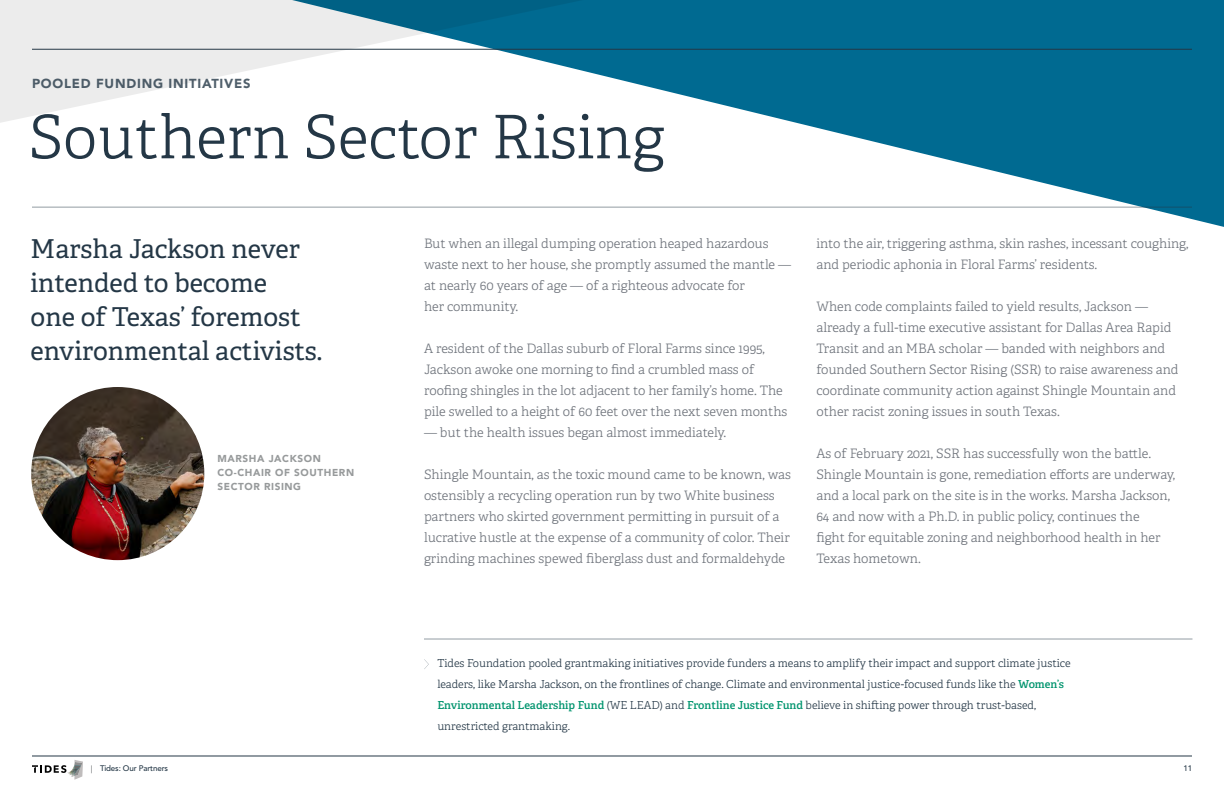
<style>
.page{position:relative;width:1224px;height:792px;background:#fff}
.page>*{position:absolute;margin:0;border:0;box-sizing:border-box;transform-origin:0 0}
.t1{font:300 60px "Adelle";color:#243746}
.t2{font:26px/34px "Adelle";color:#243746}
.t3{font:300 13px/21px "Adelle";color:#6f747c}
.t4{font:900 13px "Avenir LT Pro";letter-spacing:.06em;color:#243746}
.t5{font:300 11px/21px "Adelle";color:#243746}
.t6{font:900 10px/14px "Avenir LT Pro";letter-spacing:.06em;color:#979a9b}
.t7{font:500 8px "Avenir LT Pro";letter-spacing:-.015em;color:#243746}
.s1{font-weight:600;color:#00946e}
</style>
<div class="page">
<svg style="left:32px;top:162px;width:1192px;height:65px"></svg>
<svg style="left:0;top:0;width:1224px;height:162px"></svg>
<hr style="left:32px;top:49px;width:1160px;height:1px;background:#243746">
<hr style="left:32px;top:756px;width:1160px;height:1px;background:#243746">
<svg style="left:32px;top:760px;width:51px;height:20px"></svg>
<img style="left:31px;top:387px;width:173px;height:173px;border-radius:87px">
<hr style="left:424px;top:639px;width:768px;height:1px;background:#243746">
<svg style="left:424px;top:659px;width:5px;height:10px"></svg>
<hr style="left:32px;top:207px;width:1160px;height:1px;background:#243746">
<p class="t4" style="left:32px;top:75px;width:220px">POOLED FUNDING INITIATIVES</p>
<h1 class="t1" style="left:29px;top:95px;width:637px">Southern Sector Rising</h1>
<h2 class="t2" style="left:31px;top:231px;width:293px">Marsha Jackson never intended to become<br>one of Texas’ foremost environmental activists.</h2>
<p class="t3" style="left:424px;top:233px;width:369px">But when an illegal dumping operation heaped hazardous waste next to her house, she promptly assumed the mantle — at nearly 60 years of age — of a righteous advocate for<br>her community.</p>
<p class="t3" style="left:424px;top:338px;width:365px">A resident of the Dallas suburb of Floral Farms since 1995, Jackson awoke one morning to find a crumbled mass of roofing shingles in the lot adjacent to her family’s home. The pile swelled to a height of 60 feet over the next seven months</p>
<p class="t3" style="left:424px;top:422px;width:304px">— but the health issues began almost immediately.</p>
<p class="t3" style="left:424px;top:464px;width:368px">Shingle Mountain, as the toxic mound came to be known, was ostensibly a recycling operation run by two White business partners who skirted government permitting in pursuit of a lucrative hustle at the expense of a community of color. Their grinding machines spewed fiberglass dust and formaldehyde</p>
<p class="t6" style="left:217px;top:452px;width:138px">MARSHA JACKSON<br>CO-CHAIR OF SOUTHERN<br>SECTOR RISING</p>
<p class="t3" style="left:816px;top:232px;width:374px">into the air, triggering asthma, skin rashes, incessant coughing, and periodic aphonia in Floral Farms’ residents.</p>
<p class="t3" style="left:816px;top:295px;width:364px">When code complaints failed to yield results, Jackson — already a full-time executive assistant for Dallas Area Rapid Transit and an MBA scholar — banded with neighbors and founded Southern Sector Rising (SSR) to raise awareness and coordinate community action against Shingle Mountain and other racist zoning issues in south Texas.</p>
<p class="t3" style="left:816px;top:442px;width:360px">As of February 2021, SSR has successfully won the battle.<br>Shingle Mountain is gone, remediation efforts are underway, and a local park on the site is in the works. Marsha Jackson, 64 and now with a Ph.D. in public policy, continues the<br>fight for equitable zoning and neighborhood health in her Texas hometown.</p>
<p class="t5" style="left:437px;top:653px;width:635px">Tides Foundation pooled grantmaking initiatives provide funders a means to amplify their impact and support climate justice leaders, like Marsha Jackson, on the frontlines of change. Climate and environmental justice-focused funds like the <span class="s1">Women’s Environmental Leadership Fund</span> (WE LEAD) and <span class="s1">Frontline Justice Fund</span> believe in shifting power through trust-based, unrestricted grantmaking.</p>
<p class="t7" style="left:100px;top:764px;width:70px">Tides: Our Partners</p>
<p class="t7" style="left:1183px;top:764px;width:10px">11</p>
</div>
